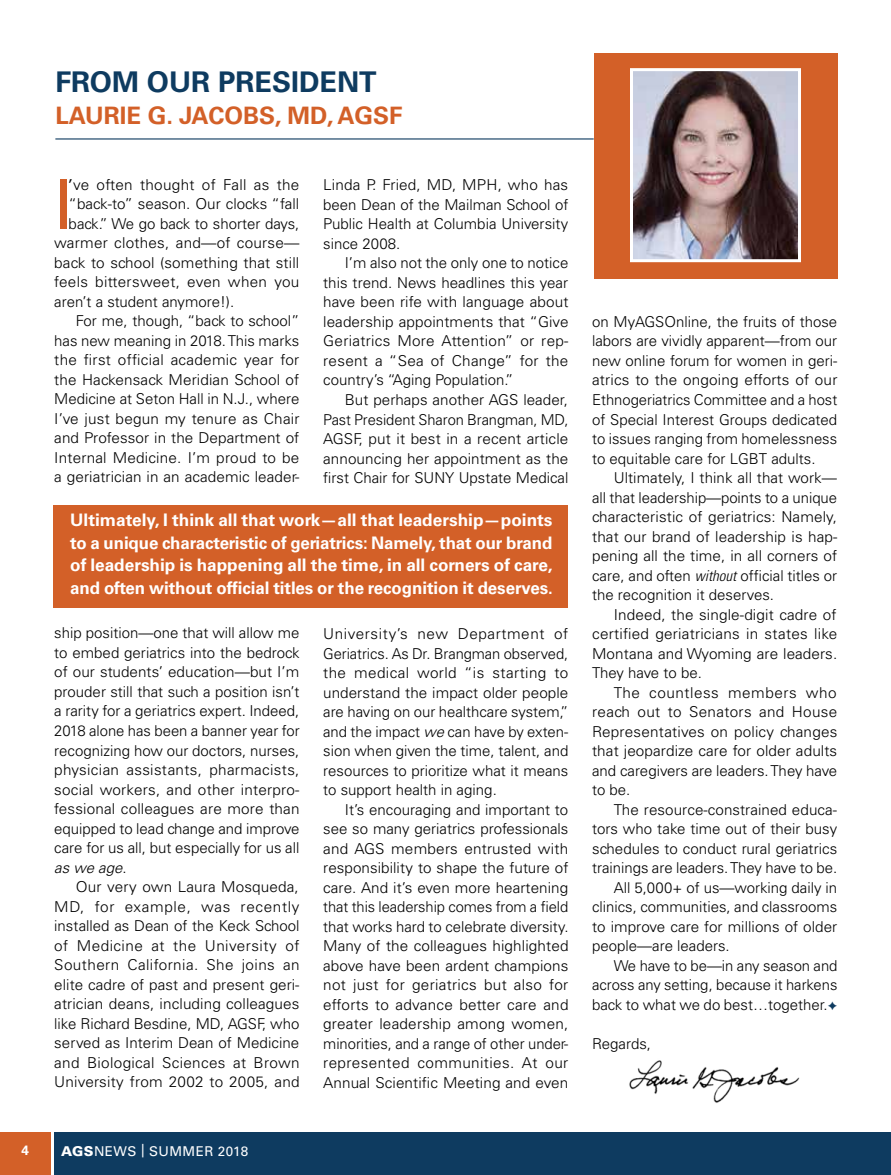
<style>
.page{position:relative;width:891px;height:1175px;background:#fff}
.page>*{position:absolute;margin:0;border:0;box-sizing:border-box;transform-origin:0 0}
.t1{font:69px "Univers";color:#d36028}
.t2{font:700 28.5px "Univers";color:#0e3b60}
.t3{font:700 24px "Univers";color:#d36028}
.t4{font:700 17.25px/22.5px "Univers";letter-spacing:-.005em;color:#fff;text-align:justify}
.t5{font:300 15px/19.5px "Univers";color:#000;text-align:justify}
.t6{font:300 15px "Univers";letter-spacing:.02em;color:#000}
.t7{font:13.5px "Univers";letter-spacing:.03em;color:#fff}
.t8{font:700 13.5px "Univers";color:#fff}
.s1{font-weight:400}
.s2{font-style:italic}
.s3{font-weight:900}
.s4{font-style:italic;font-stretch:condensed}
.s5{color:#0e3b60}
</style>
<div class="page">
<div style="left:54px;top:1131px;width:837px;height:43px;background:#0e3b60"></div>
<div style="left:0;top:1131px;width:51px;height:43px;background:#d36028"></div>
<div style="left:594px;top:53px;width:243px;height:225px;background:#d36028"></div>
<img style="left:634px;top:72px;width:163px;height:186px">
<div style="left:630px;top:68px;width:171px;height:194px;border:3px solid #fff"></div>
<hr style="left:55px;top:138px;width:539px;height:1px;background:#0e3b60">
<img style="left:629px;top:1060px;width:171px;height:43px">
<div style="left:54px;top:505px;width:514px;height:103px;background:#d36028"></div>
<h2 class="t2" style="left:55px;top:66px;width:323px">FROM OUR PRESIDENT</h2>
<h3 class="t3" style="left:55px;top:101px;width:349px">LAURIE G. JACOBS, MD, AGSF</h3>
<h1 class="t1" style="left:54px;top:163px;width:21px">I</h1>
<p class="t6" style="left:69px;top:175px;width:232px"><span class="s1">’</span>ve often thought of Fall as the</p>
<p class="t5" style="left:69px;top:194px;width:232px">“back-to” season. Our clocks “fall</p>
<p class="t5" style="left:69px;top:214px;width:232px">back.” We go back to shorter days,</p>
<p class="t5" style="left:54px;top:233px;width:247px">warmer clothes, and—of course—</p>
<p class="t5" style="left:54px;top:253px;width:247px">back to school (something that still</p>
<p class="t6" style="left:54px;top:273px;width:247px">feels bittersweet, even when you</p>
<p class="t5" style="left:54px;top:292px;width:181px">aren’t a student anymore!).</p>
<p class="t5" style="left:76px;top:311px;width:225px">For me, though, “back to school”</p>
<p class="t5" style="left:54px;top:331px;width:247px">has new meaning in 2018. This marks</p>
<p class="t6" style="left:54px;top:351px;width:247px">the first official academic year for</p>
<p class="t5" style="left:54px;top:370px;width:247px">the Hackensack Meridian School of</p>
<p class="t5" style="left:54px;top:389px;width:247px">Medicine at Seton Hall in N.J., where</p>
<p class="t5" style="left:54px;top:409px;width:247px">I’ve just begun my tenure as Chair</p>
<p class="t5" style="left:54px;top:428px;width:247px">and Professor in the Department of</p>
<p class="t5" style="left:54px;top:448px;width:247px">Internal Medicine. I’m proud to be</p>
<p class="t5" style="left:54px;top:467px;width:247px">a geriatrician in an academic leader-</p>
<p class="t5" style="left:323px;top:175px;width:247px">Linda P. Fried, MD, MPH, who has been Dean of the Mailman School of Public Health at Columbia University since 2008.</p>
<p class="t5" style="left:323px;top:253px;width:247px;text-indent:22px">I’m also not the only one to notice this trend. News headlines this year have been rife with language about leadership appointments that “Give Geriatrics More Attention” or rep&shy;resent a “Sea of Change” for the country’s “Aging Population.”</p>
<p class="t5" style="left:323px;top:390px;width:247px;text-indent:22px">But perhaps another AGS leader, Past President Sharon Brangman, MD, AGSF, put it best in a recent article announcing her appointment as the first Chair for SUNY Upstate Medical</p>
<p class="t4" style="left:70px;top:509px;width:484px">Ultimately, I think all that work—all that leadership—points to a unique characteristic of geriatrics: Namely, that our brand of leadership is happening all the time, in all corners of care, and often without official titles or the recognition it deserves.</p>
<p class="t5" style="left:54px;top:623px;width:247px">ship position—one that will allow me to embed geriatrics into the bedrock of our students’ education—but I’m prouder still that such a position isn’t a rarity for a geriatrics expert. Indeed, 2018 alone has been a banner year for recognizing how our doctors, nurses, physician assistants, pharmacists, social workers, and other interpro&shy;fessional colleagues are more than equipped to lead change and improve care for us all, but especially for us all <span class="s2">as we age</span>.</p>
<p class="t5" style="left:54px;top:877px;width:247px;text-indent:22px">Our very own Laura Mosqueda, MD, for example, was recently installed as Dean of the Keck School of Medicine at the University of Southern California. She joins an elite cadre of past and present geri&shy;atrician deans, including colleagues like Richard Besdine, MD, AGSF, who served as Interim Dean of Medicine and Biological Sciences at Brown University from 2002 to 2005, and</p>
<p class="t8" style="left:22px;top:1142px;width:9px">4</p>
<p class="t7" style="left:61px;top:1142px;width:189px"><span class="s3">AGS</span>NEWS | SUMMER 2018</p>
<p class="t5" style="left:323px;top:624px;width:247px">University’s new Department of Geriatrics. As Dr. Brangman observed, the medical world “is starting to understand the impact older people are having on our healthcare system,” and the impact <span class="s2">we</span> can have by exten&shy;sion when given the time, talent, and resources to prioritize what it means to support health in aging.</p>
<p class="t5" style="left:323px;top:799px;width:247px;text-indent:22px">It’s encouraging and important to see so many geriatrics professionals and AGS members entrusted with responsibility to shape the future of care. And it’s even more heartening that this leadership comes from a field that works hard to celebrate diversity.<br>Many of the colleagues highlighted above have been ardent champions not just for geriatrics but also for efforts to advance better care and greater leadership among women, minorities, and a range of other under&shy;represented communities. At our Annual Scientific Meeting and even</p>
<p class="t5" style="left:592px;top:312px;width:247px">on MyAGSOnline, the fruits of those labors are vividly apparent—from our new online forum for women in geri&shy;atrics to the ongoing efforts of our Ethnogeriatrics Committee and a host of Special Interest Groups dedicated to issues ranging from homelessness to equitable care for LGBT adults.</p>
<p class="t5" style="left:592px;top:468px;width:247px;text-indent:22px">Ultimately, I think all that work— all that leadership—points to a unique characteristic of geriatrics: Namely, that our brand of leadership is hap&shy;pening all the time, in all corners of care, and often <span class="s4">without</span> official titles or the recognition it deserves.</p>
<p class="t5" style="left:592px;top:604px;width:247px;text-indent:22px">Indeed, the single-digit cadre of certified geriatricians in states like Montana and Wyoming are leaders.<br>They have to be.</p>
<p class="t5" style="left:592px;top:682px;width:247px;text-indent:22px">The countless members who reach out to Senators and House Representatives on policy changes that jeopardize care for older adults and caregivers are leaders. They have to be.</p>
<p class="t5" style="left:614px;top:799px;width:225px">The resource-constrained educa-</p>
<p class="t5" style="left:592px;top:819px;width:247px">tors who take time out of their busy</p>
<p class="t5" style="left:592px;top:838px;width:247px">schedules to conduct rural geriatrics</p>
<p class="t5" style="left:592px;top:858px;width:247px">trainings are leaders. They have to be.</p>
<p class="t5" style="left:614px;top:877px;width:225px">All 5,000+ of us—working daily in</p>
<p class="t5" style="left:592px;top:897px;width:247px">clinics, communities, and classrooms</p>
<p class="t5" style="left:592px;top:916px;width:247px">to improve care for millions of older</p>
<p class="t5" style="left:592px;top:936px;width:139px">people—are leaders.</p>
<p class="t5" style="left:614px;top:955px;width:225px">We have to be—in any season and</p>
<p class="t5" style="left:592px;top:975px;width:247px">across any setting, because it harkens</p>
<p class="t5" style="left:592px;top:994px;width:247px">back to what we do best…together.<span class="s5">✦</span></p>
<p class="t5" style="left:592px;top:1033px;width:60px">Regards,</p>
</div>
